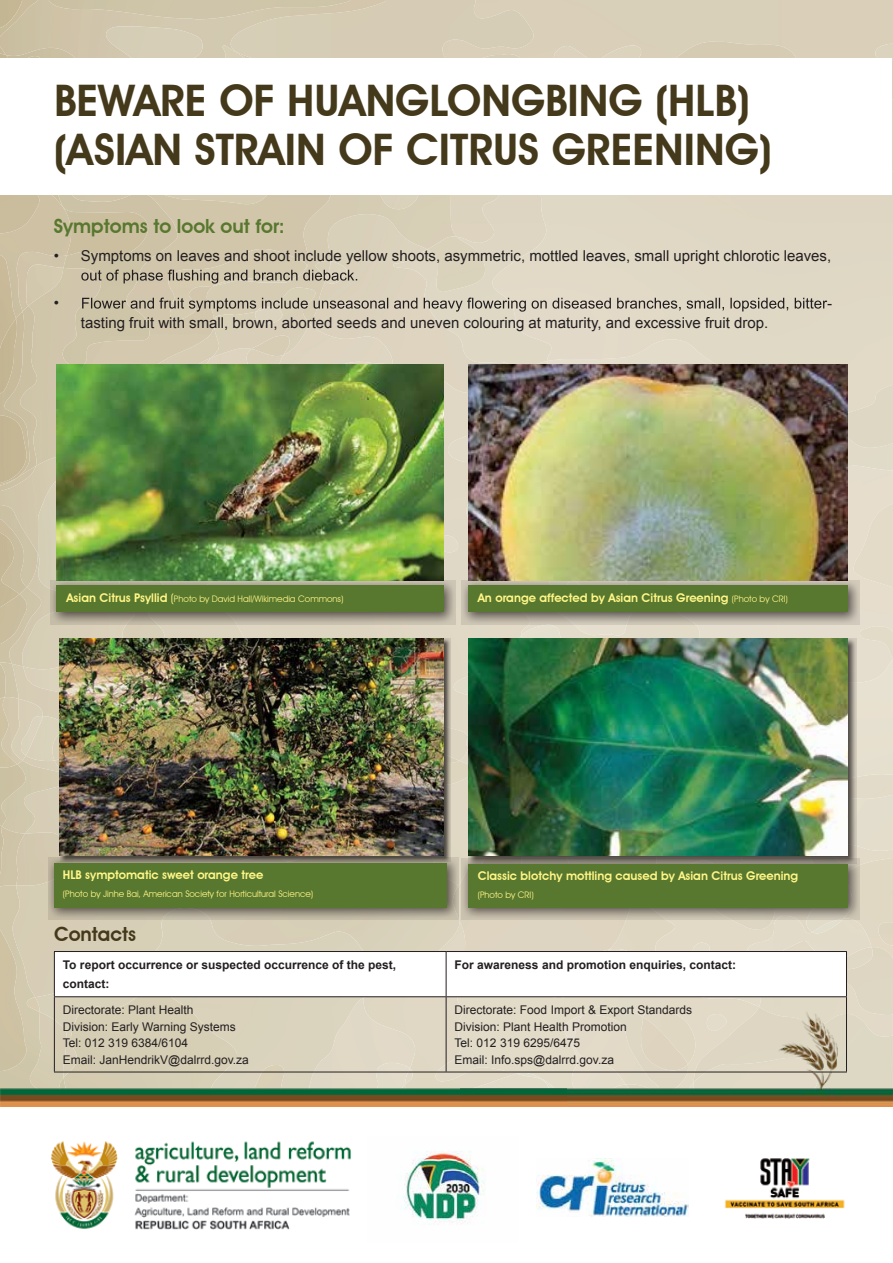
<style>
.page{position:relative;width:893px;height:1263px;background:#fff}
.page>*{position:absolute;margin:0;border:0;box-sizing:border-box;transform-origin:0 0}
.t1{font:600 43.5px/49.5px "Avant Garde IT Cby BT";color:#44391a}
.t2{font:600 19.5px "Avant Garde IT Cby BT";color:#58772f}
.t3{font:600 19.5px "Avant Garde IT Cby BT";color:#44391a}
.t4{font:15px "Arial";color:#231f20}
.t5{font:12px/16.5px "Arial";color:#231f20}
.t6{font:600 12px "Avant Garde IT Cby BT";color:#fff687}
.t7{font:700 12px/19.5px "Arial";color:#231f20}
.t8{font:9px "Avant Garde IT Cby BT";color:#fff687}
.s1{font-weight:600;font-size:12px}
.s2{font-size:12px}
.s3{font-weight:400;font-size:9px}
</style>
<div class="page">
<img style="left:38px;top:485px;width:18px;height:42px">
<img style="left:430px;top:611px;width:85px;height:106px">
<div style="left:185px;top:625px;width:241px;height:13px;background:#ded5c1"></div>
<img style="left:460px;top:919px;width:244px;height:93px">
<img style="left:369px;top:784px;width:91px;height:214px">
<img style="left:0;top:666px;width:60px;height:331px">
<img style="left:0;top:930px;width:29px;height:82px">
<img style="left:0;top:664px;width:25px;height:222px">
<img style="left:450px;top:763px;width:18px;height:21px">
<div style="left:660px;top:625px;width:135px;height:13px;background:#e5ddcd"></div>
<img style="left:684px;top:997px;width:75px;height:10px">
<div style="left:746px;top:916px;width:125px;height:33px;background:#e2dbc9"></div>
<img style="left:878px;top:922px;width:15px;height:24px">
<img style="left:693px;top:942px;width:17px;height:7px">
<img style="left:26px;top:716px;width:34px;height:45px">
<img style="left:860px;top:626px;width:33px;height:32px">
<div style="left:17px;top:832px;width:43px;height:53px;background:#d2c8ae"></div>
<img style="left:0;top:825px;width:4px;height:49px">
<img style="left:307px;top:195px;width:586px;height:416px">
<div style="left:554px;top:44px;width:339px;height:107px;background:#dad0b9"></div>
<div style="left:9px;top:554px;width:80px;height:112px;background:#d7cfb7"></div>
<div style="left:350px;top:0;width:184px;height:58px;background:#d6ccb5"></div>
<img style="left:0;top:587px;width:41px;height:77px">
<img style="left:0;top:587px;width:27px;height:57px">
<img style="left:214px;top:324px;width:178px;height:41px">
<img style="left:118px;top:625px;width:47px;height:13px">
<div style="left:492px;top:151px;width:401px;height:295px;background:#dfd8c5"></div>
<img style="left:214px;top:195px;width:243px;height:75px">
<img style="left:214px;top:195px;width:108px;height:9px">
<div style="left:427px;top:236px;width:58px;height:56px;background:#dad2bc"></div>
<img style="left:0;top:505px;width:38px;height:82px">
<img style="left:0;top:0;width:350px;height:58px">
<img style="left:0;top:533px;width:19px;height:74px">
<img style="left:0;top:46px;width:6px;height:7px">
<img style="left:0;top:0;width:38px;height:37px">
<div style="left:214px;top:287px;width:101px;height:71px;background:#d9cfb8"></div>
<img style="left:316px;top:261px;width:15px;height:9px">
<img style="left:3px;top:48px;width:100px;height:10px">
<img style="left:0;top:53px;width:11px;height:5px">
<img style="left:21px;top:56px;width:20px;height:2px">
<img style="left:178px;top:195px;width:36px;height:170px">
<div style="left:149px;top:195px;width:29px;height:170px;background:#d1c6ac"></div>
<img style="left:0;top:195px;width:149px;height:289px">
<img style="left:0;top:319px;width:17px;height:75px">
<img style="left:0;top:415px;width:27px;height:68px">
<div style="left:168px;top:249px;width:139px;height:71px;background:#d4caaf"></div>
<img style="left:49px;top:0;width:301px;height:19px">
<div style="left:369px;top:998px;width:187px;height:14px;background:#e2dbc8"></div>
<div style="left:35px;top:908px;width:334px;height:104px;background:#d8cfb8"></div>
<img style="left:27px;top:997px;width:13px;height:15px">
<div style="left:857px;top:811px;width:36px;height:59px;background:#e3ddcb"></div>
<div style="left:520px;top:625px;width:140px;height:13px;background:#e4dccb"></div>
<img style="left:454px;top:636px;width:115px;height:133px">
<div style="left:772px;top:947px;width:121px;height:60px;background:#ded7c4"></div>
<img style="left:831px;top:947px;width:42px;height:22px">
<img style="left:693px;top:1007px;width:200px;height:5px">
<img style="left:466px;top:460px;width:3px;height:95px">
<img style="left:465px;top:817px;width:192px;height:132px">
<div style="left:458px;top:834px;width:175px;height:115px;background:#ded5c1"></div>
<img style="left:453px;top:886px;width:7px;height:35px">
<img style="left:582px;top:1006px;width:106px;height:6px">
<div style="left:853px;top:504px;width:40px;height:83px;background:#e3dac8"></div>
<img style="left:708px;top:919px;width:67px;height:11px">
<img style="left:17px;top:697px;width:5px;height:67px">
<img style="left:0;top:697px;width:17px;height:71px">
<img style="left:11px;top:699px;width:31px;height:61px">
<img style="left:450px;top:761px;width:9px;height:2px">
<img style="left:450px;top:717px;width:18px;height:44px">
<svg style="left:466px;top:737px;width:2px;height:10px"></svg>
<img style="left:54px;top:724px;width:6px;height:47px">
<img style="left:52px;top:728px;width:8px;height:33px">
<img style="left:812px;top:932px;width:31px;height:1px">
<img style="left:806px;top:919px;width:46px;height:13px">
<img style="left:632px;top:42px;width:165px;height:16px">
<img style="left:106px;top:26px;width:97px;height:32px">
<img style="left:255px;top:312px;width:27px;height:12px">
<svg style="left:81px;top:270px;width:276px;height:14px;background:#aca490"></svg>
<svg style="left:82px;top:298px;width:750px;height:14px;background:#b3ab9b"></svg>
<svg style="left:48px;top:857px;width:410px;height:62px;background:#9c9883"></svg>
<div style="left:54px;top:863px;width:392px;height:44px;background:#58772f"></div>
<svg style="left:462px;top:858px;width:398px;height:61px;background:#a39e8c"></svg>
<div style="left:468px;top:864px;width:380px;height:43px;background:#58772f"></div>
<svg style="left:462px;top:580px;width:398px;height:45px;background:#a9a494"></svg>
<div style="left:468px;top:586px;width:380px;height:26px;background:#58772f"></div>
<svg style="left:51px;top:580px;width:405px;height:45px;background:#a39e8b"></svg>
<div style="left:56px;top:586px;width:388px;height:26px;background:#58772f"></div>
<svg style="left:468px;top:638px;width:389px;height:226px;background:#777a6c"></svg>
<img style="left:469px;top:639px;width:379px;height:216px">
<svg style="left:54px;top:949px;width:792px;height:47px"></svg>
<hr style="left:54px;top:951px;width:392px;height:1px;background:#231f20">
<hr style="left:54px;top:952px;width:1px;height:44px;background:#231f20">
<hr style="left:446px;top:951px;width:401px;height:1px;background:#231f20">
<hr style="left:446px;top:952px;width:1px;height:44px;background:#231f20">
<hr style="left:846px;top:952px;width:1px;height:44px;background:#231f20">
<hr style="left:54px;top:996px;width:392px;height:1px;background:#231f20">
<hr style="left:54px;top:997px;width:1px;height:75px;background:#231f20">
<hr style="left:446px;top:996px;width:401px;height:1px;background:#231f20">
<hr style="left:446px;top:997px;width:1px;height:75px;background:#231f20">
<hr style="left:846px;top:997px;width:1px;height:75px;background:#231f20">
<div style="left:1px;top:58px;width:891px;height:137px;background:#fff"></div>
<img style="left:537px;top:1158px;width:152px;height:58px">
<img style="left:56px;top:365px;width:388px;height:216px">
<img style="left:469px;top:364px;width:379px;height:217px">
<img style="left:60px;top:638px;width:390px;height:224px">
<img style="left:60px;top:639px;width:384px;height:216px">
<img style="left:724px;top:1158px;width:121px;height:61px">
<img style="left:52px;top:1141px;width:299px;height:89px">
<img style="left:567px;top:1012px;width:326px;height:94px">
<img style="left:0;top:1012px;width:567px;height:94px">
<img style="left:400px;top:1151px;width:86px;height:74px">
<h1 class="t1" style="left:54px;top:76px;width:719px">BEWARE OF HUANGLONGBING (HLB) (ASIAN STRAIN OF CITRUS GREENING)</h1>
<h2 class="t2" style="left:54px;top:214px;width:233px">Symptoms to look out for:</h2>
<p class="t4" style="left:54px;top:246px;width:779px">• Symptoms on leaves and shoot include yellow shoots, asymmetric, mottled leaves, small upright chlorotic leaves,</p>
<p class="t4" style="left:54px;top:293px;width:7px">•</p>
<p class="t4" style="left:81px;top:313px;width:689px">tasting fruit with small, brown, aborted seeds and uneven colouring at maturity, and excessive fruit drop.</p>
<p class="t8" style="left:66px;top:593px;width:279px"><span class="s1">Asian Citrus Psyllid</span> <span class="s2">(</span>Photo by David Hall/Wikimedia Commons)</p>
<p class="t6" style="left:478px;top:590px;width:312px">An orange affected by Asian Citrus Greening <span class="s3">(Photo by CRI)</span></p>
<p class="t6" style="left:63px;top:867px;width:202px">HLB symptomatic sweet orange tree</p>
<p class="t8" style="left:63px;top:888px;width:252px">(Photo by Jinhe Bai, American Society for Horticultural Science)</p>
<h2 class="t3" style="left:54px;top:922px;width:84px">Contacts</h2>
<p class="t6" style="left:478px;top:869px;width:322px">Classic blotchy mottling caused by Asian Citrus Greening</p>
<p class="t8" style="left:478px;top:889px;width:58px">(Photo by CRI)</p>
<p class="t7" style="left:63px;top:955px;width:335px">To report occurrence or suspected occurrence of the pest, contact:</p>
<p class="t7" style="left:455px;top:955px;width:283px">For awareness and promotion enquiries, contact:</p>
<p class="t5" style="left:63px;top:1002px;width:188px">Directorate: Plant Health<br>Division: Early Warning Systems<br>Tel: 012 319 6384/6104<br>Email: JanHendrikV@dalrrd.gov.za</p>
<p class="t5" style="left:455px;top:1002px;width:239px">Directorate: Food Import &amp; Export Standards Division: Plant Health Promotion<br>Tel: 012 319 6295/6475<br>Email: Info.sps@dalrrd.gov.za</p>
</div>
